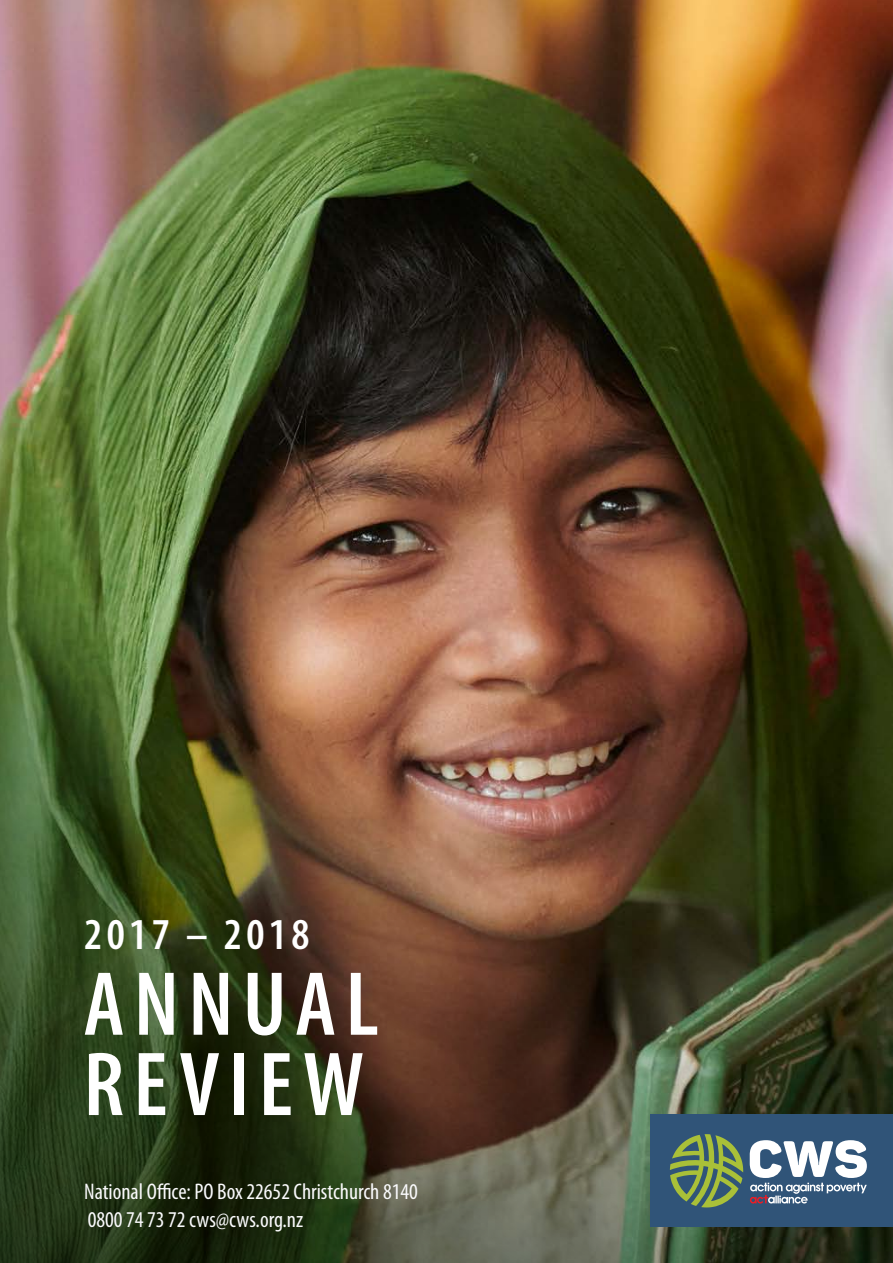
<style>
.page{position:relative;width:893px;height:1263px;background:#fff}
.page>*{position:absolute;margin:0;border:0;box-sizing:border-box;transform-origin:0 0}
.t1{font:600 condensed 91.8px/80.2px "Myriad Pro";letter-spacing:.1em;color:#fff}
.t2{font:600 condensed 44.4px "Myriad Pro";letter-spacing:.1em;color:#fff}
.t3{font:condensed 22.65px/27.8px "Myriad Pro";color:#fafafc}
</style>
<div class="page">
<img style="left:0;top:0;width:893px;height:508px">
<img style="left:0;top:508px;width:893px;height:755px">
<div style="left:650px;top:1115px;width:243px;height:112px;background:#305478"></div>
<svg style="left:670px;top:1134px;width:73px;height:73px"></svg>
<svg style="left:750px;top:1140px;width:117px;height:63px"></svg>
<h2 class="t2" style="left:84px;top:906px;width:227px">2017 – 2018</h2>
<h1 class="t1" style="left:84px;top:962px;width:297px">ANNUAL<br>REVIEW</h1>
<p class="t3" style="left:84px;top:1177px;width:335px">National Office: PO Box 22652 Christchurch 8140<br>0800 74 73 72 cws@cws.org.nz</p>
</div>
